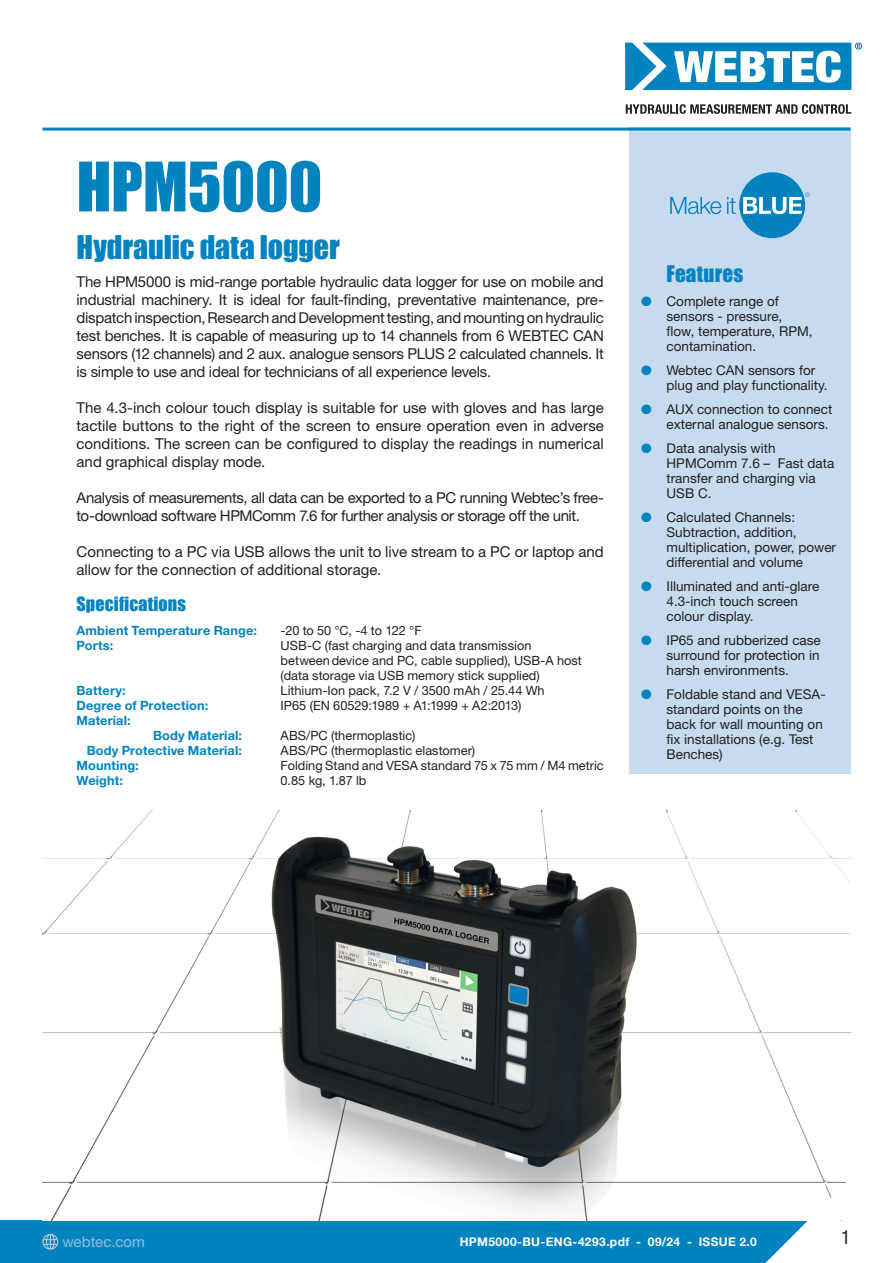
<style>
.page{position:relative;width:893px;height:1263px;background:#fff}
.page>*{position:absolute;margin:0;border:0;box-sizing:border-box;transform-origin:0 0}
.Datasheet_heading{font:63px "Impact";letter-spacing:-.005em;color:#0083bf}
.Datasheet_sub_heading{font:30px "Impact";letter-spacing:-.005em;color:#0083bf}
.Features_heading{font:21px "Impact";letter-spacing:.01em;color:#0083bf}
.t1{font:condensed 19.5px "Helvetica Neue LT Std";color:#231f20}
.Specifications_heading{font:18px "Impact";letter-spacing:.01em;color:#0083bf}
.Introductory_copy{font:15px/18px "Helvetica Neue LT Std";letter-spacing:-.015em;color:#231f20;text-align:justify}
.t2{font:15px "Helvetica Neue LT Std";letter-spacing:.005em;color:#94bee0}
.t3{font:13.5px/15px "Helvetica Neue LT Std";color:#231f20}
.Specifications_text{font:12.75px/15px "Helvetica Neue LT Std";color:#231f20}
.Specifications_text-2{font:700 12.75px "Helvetica Neue LT Std";letter-spacing:.01em;color:#0083bf}
.t4{font:700 12px "Helvetica Neue LT Std";letter-spacing:.03em;color:#fff}
.s1{color:#0083bf}
</style>
<div class="page">
<div style="left:0;top:1220px;width:893px;height:43px;background:#0083bf"></div>
<div style="left:629px;top:128px;width:221px;height:646px;background:#c6dbee"></div>
<svg style="left:626px;top:104px;width:225px;height:10px"></svg>
<svg style="left:625px;top:43px;width:237px;height:47px"></svg>
<hr style="left:43px;top:128px;width:807px;height:3px;background:#0083bf">
<svg style="left:43px;top:1234px;width:15px;height:15px"></svg>
<img style="left:43px;top:810px;width:807px;height:410px">
<svg style="left:765px;top:1135px;width:128px;height:128px"></svg>
<div style="left:739px;top:172px;width:66px;height:66px;background:#0382bf;border-radius:50%"></div>
<svg style="left:670px;top:197px;width:51px;height:17px"></svg>
<svg style="left:727px;top:197px;width:9px;height:17px"></svg>
<svg style="left:743px;top:193px;width:67px;height:21px"></svg>
<p class="Datasheet_heading" style="left:77px;top:138px;width:247px">HPM5000</p>
<p class="Datasheet_sub_heading" style="left:77px;top:224px;width:265px">Hydraulic data logger</p>
<p class="Introductory_copy" style="left:77px;top:273px;width:529px">The HPM5000 is mid-range portable hydraulic data logger for use on mobile and industrial machinery. It is ideal for fault-finding, preventative maintenance, pre&shy;dispatch inspection, Research and Development testing, and mounting on hydraulic test benches. It is capable of measuring up to 14 channels from 6 WEBTEC CAN sensors (12 channels) and 2 aux. analogue sensors PLUS 2 calculated channels. It is simple to use and ideal for technicians of all experience levels.</p>
<p class="Introductory_copy" style="left:77px;top:399px;width:529px">The 4.3-inch colour touch display is suitable for use with gloves and has large tactile buttons to the right of the screen to ensure operation even in adverse conditions. The screen can be configured to display the readings in numerical and graphical display mode.</p>
<p class="Introductory_copy" style="left:77px;top:489px;width:529px">Analysis of measurements, all data can be exported to a PC running Webtec’s free&shy;to-download software HPMComm 7.6 for further analysis or storage off the unit.</p>
<p class="Introductory_copy" style="left:77px;top:543px;width:529px">Connecting to a PC via USB allows the unit to live stream to a PC or laptop and allow for the connection of additional storage.</p>
<p class="Specifications_heading" style="left:77px;top:590px;width:111px">Specifications</p>
<p class="Specifications_text-2" style="left:77px;top:623px;width:182px">Ambient Temperature Range:</p>
<p class="Specifications_text" style="left:281px;top:623px;width:142px">-20 to 50 °C, -4 to 122 °F</p>
<p class="Specifications_text-2" style="left:77px;top:638px;width:38px">Ports:</p>
<p class="Specifications_text" style="left:281px;top:638px;width:303px">USB-C (fast charging and data transmission betweendevice and PC, cable supplied), USB-A host (data storage via USB memory stick supplied)</p>
<p class="Specifications_text-2" style="left:77px;top:683px;width:51px">Battery:</p>
<p class="Specifications_text" style="left:281px;top:683px;width:266px">Lithium-Ion pack, 7.2 V / 3500 mAh / 25.44 Wh</p>
<p class="Specifications_text-2" style="left:77px;top:698px;width:133px">Degree of Protection:</p>
<p class="Specifications_text" style="left:281px;top:698px;width:242px">IP65 (EN 60529:1989 + A1:1999 + A2:2013)</p>
<p class="Specifications_text-2" style="left:77px;top:713px;width:56px">Material:</p>
<p class="Specifications_text-2" style="left:153px;top:728px;width:90px">Body Material:</p>
<p class="Specifications_text" style="left:281px;top:728px;width:136px">ABS/PC (thermoplastic)</p>
<p class="Specifications_text-2" style="left:87px;top:743px;width:157px">Body Protective Material:</p>
<p class="Specifications_text" style="left:281px;top:743px;width:196px">ABS/PC (thermoplastic elastomer)</p>
<p class="Specifications_text-2" style="left:77px;top:758px;width:64px">Mounting:</p>
<p class="Specifications_text" style="left:281px;top:758px;width:325px">Folding Stand and VESA standard 75 x 75 mm / M4 metric</p>
<p class="Specifications_text-2" style="left:77px;top:773px;width:48px">Weight:</p>
<p class="Specifications_text" style="left:281px;top:773px;width:87px">0.85 kg, 1.87 lb</p>
<p class="Features_heading" style="left:666px;top:257px;width:78px">Features</p>
<p class="t3" style="left:666px;top:293px;width:148px;text-indent:-26px"><span class="s1">●</span> Complete range of sensors - pressure, flow, temperature, RPM, contamination.</p>
<p class="t3" style="left:666px;top:362px;width:163px;text-indent:-26px"><span class="s1">●</span> Webtec CAN sensors for plug and play functionality.</p>
<p class="t3" style="left:641px;top:401px;width:193px;text-align:right"><span class="s1">●</span> AUX connection to connect external analogue sensors.</p>
<p class="t3" style="left:666px;top:440px;width:169px;text-indent:-26px"><span class="s1">●</span> Data analysis with<br>HPMComm 7.6 – Fast data transfer and charging via<br>USB C.</p>
<p class="t3" style="left:666px;top:509px;width:171px;text-indent:-26px"><span class="s1">●</span> Calculated Channels:<br>Subtraction, addition, multiplication, power, power differential and volume</p>
<p class="t3" style="left:666px;top:578px;width:154px;text-indent:-26px"><span class="s1">●</span> Illuminated and anti-glare<br>4.3-inch touch screen colour display.</p>
<p class="t3" style="left:666px;top:632px;width:156px;text-align:justify;text-indent:-26px"><span class="s1">●</span> IP65 and rubberized case surround for protection in harsh environments.</p>
<p class="t3" style="left:666px;top:686px;width:161px;text-indent:-26px"><span class="s1">●</span> Foldable stand and VESA&shy;standard points on the back for wall mounting on fix installations (e.g. Test<br>Benches)</p>
<p class="t2" style="left:62px;top:1232px;width:84px">webtec.com</p>
<h3 class="t1" style="left:841px;top:1225px;width:11px">1</h3>
<p class="t4" style="left:460px;top:1234px;width:299px">HPM5000-BU-ENG-4293.pdf - 09/24 - ISSUE 2.0</p>
</div>
